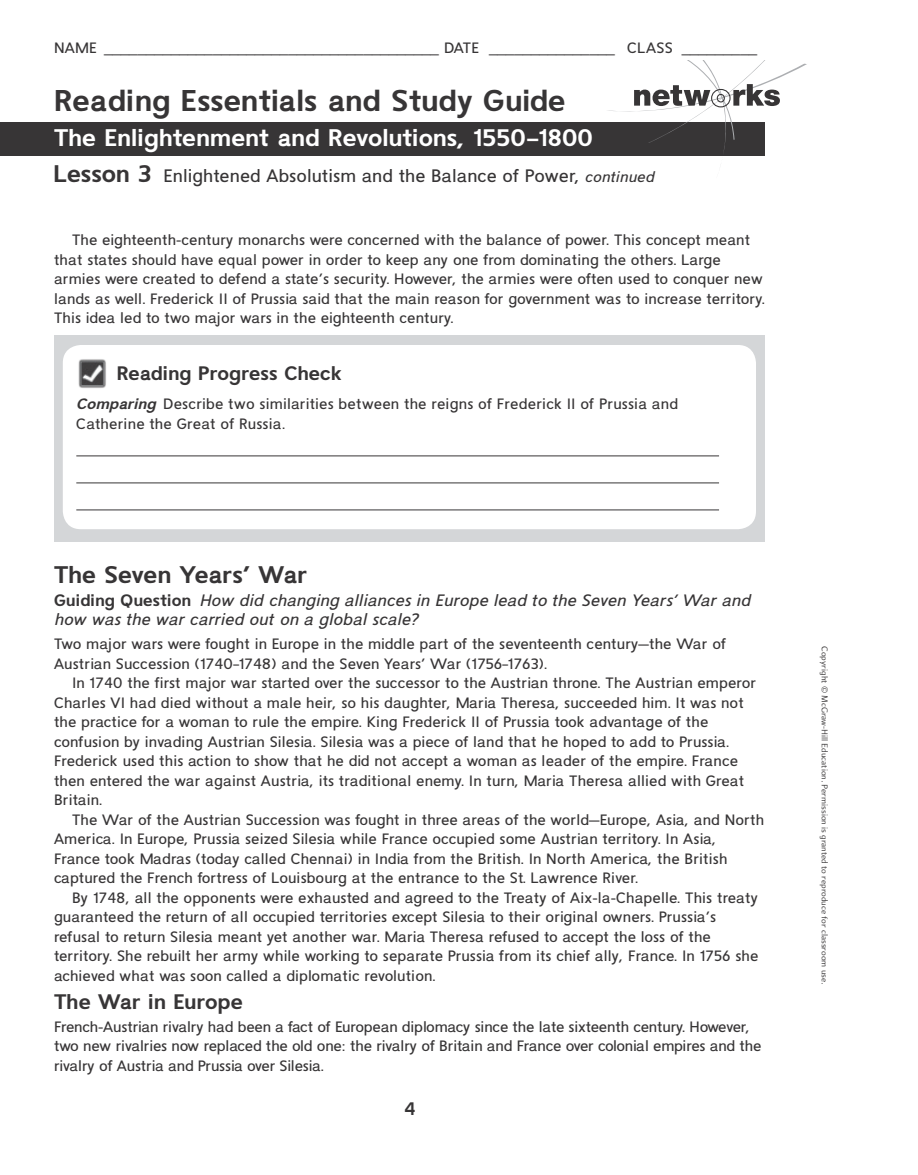
<style>
.page{position:relative;width:918px;height:1175px;background:#fff}
.page>*{position:absolute;margin:0;border:0;box-sizing:border-box;transform-origin:0 0}
.t1{font:700 30px "MH Eupperelemsans";color:#373536}
.t2{font:700 24px "MH Eupperelemsans";color:#fff}
.S_HA{font:700 24px "MH Eupperelemsans";letter-spacing:-.005em;color:#373536}
.S_HB{font:700 21px "MH Eupperelemsans";letter-spacing:-.005em;color:#373536}
.t3{font:700 19.5px "MH Eupperelemsans";letter-spacing:-.005em;color:#373536}
.S_LES_TITLE{font:18px "MH Eupperelemsans";letter-spacing:-.005em;color:#373536}
.t4{font:700 18px "MH Eupperelemsans";color:#373536}
.S_GUIDING_Q{font:italic 16.5px/19.5px "MH Eupperelemsans";letter-spacing:-.005em;color:#373536}
.S_TX_IND{font:15px/19.5px "MH Eupperelemsans";color:#373536}
.S_TX_IND-2{font:15px/19.5px "MH Eupperelemsans";letter-spacing:-.02em;color:#373536}
.t5{font:9px "Arum Sans";color:#373536}
.s1{font-weight:700;font-size:24px}
.s2{font-style:italic;font-size:15px}
.s3{font-weight:700;font-style:italic}
.s4{font-weight:700;font-style:normal}
</style>
<div class="page">
<div style="left:0;top:122px;width:765px;height:33px;background:#373536"></div>
<svg style="left:606px;top:60px;width:201px;height:96px"></svg>
<div style="left:54px;top:335px;width:711px;height:206px;background:#d4d6d8"></div>
<div style="left:63px;top:345px;width:693px;height:184px;background:#fff;border-radius:18px"></div>
<hr style="left:76px;top:455px;width:643px;height:1px;background:#373536">
<hr style="left:76px;top:482px;width:643px;height:1px;background:#373536">
<hr style="left:76px;top:509px;width:643px;height:1px;background:#373536">
<img style="left:78px;top:359px;width:28px;height:29px">
<p class="S_TX_IND" style="left:54px;top:38px;width:705px">NAME ________________________________________ DATE _______________ CLASS _________</p>
<h1 class="t1" style="left:54px;top:81px;width:513px">Reading Essentials and Study Guide</h1>
<h2 class="t2" style="left:54px;top:122px;width:540px">The Enlightenment and Revolutions, 1550–1800</h2>
<p class="S_LES_TITLE" style="left:54px;top:165px;width:602px"><span class="s1">Lesson 3</span> Enlightened Absolutism and the Balance of Power, <span class="s2">continued</span></p>
<p class="S_TX_IND" style="left:54px;top:230px;width:712px;text-indent:18px">The eighteenth-century monarchs were concerned with the balance of power. This concept meant that states should have equal power in order to keep any one from dominating the others. Large armies were created to defend a state’s security. However, the armies were often used to conquer new lands as well. Frederick II of Prussia said that the main reason for government was to increase territory.<br>This idea led to two major wars in the eighteenth century.</p>
<p class="t3" style="left:117px;top:361px;width:227px">Reading Progress Check</p>
<p class="S_TX_IND" style="left:76px;top:394px;width:604px"><span class="s3">Comparing</span> Describe two similarities between the reigns of Frederick II of Prussia and<br>Catherine the Great of Russia.</p>
<p class="S_HA" style="left:54px;top:559px;width:255px">The Seven Years’ War</p>
<p class="S_GUIDING_Q" style="left:54px;top:590px;width:698px"><span class="s4">Guiding Question</span> How did changing alliances in Europe lead to the Seven Years’ War and how was the war carried out on a global scale?</p>
<p class="S_TX_IND" style="left:54px;top:634px;width:674px">Two major wars were fought in Europe in the middle part of the seventeenth century—the War of<br>Austrian Succession (1740–1748) and the Seven Years’ War (1756–1763).</p>
<p class="S_TX_IND" style="left:54px;top:673px;width:704px;text-indent:18px">In 1740 the first major war started over the successor to the Austrian throne. The Austrian emperor Charles VI had died without a male heir, so his daughter, Maria Theresa, succeeded him. It was not the practice for a woman to rule the empire. King Frederick II of Prussia took advantage of the confusion by invading Austrian Silesia. Silesia was a piece of land that he hoped to add to Prussia.<br>Frederick used this action to show that he did not accept a woman as leader of the empire. France then entered the war against Austria, its traditional enemy. In turn, Maria Theresa allied with Great Britain.</p>
<p class="S_TX_IND" style="left:54px;top:809px;width:712px;text-indent:18px">The War of the Austrian Succession was fought in three areas of the world—Europe, Asia, and North America. In Europe, Prussia seized Silesia while France occupied some Austrian territory. In Asia, France took Madras (today called Chennai) in India from the British. In North America, the British captured the French fortress of Louisbourg at the entrance to the St. Lawrence River.</p>
<p class="S_TX_IND" style="left:54px;top:887px;width:706px;text-indent:18px">By 1748, all the opponents were exhausted and agreed to the Treaty of Aix-la-Chapelle. This treaty guaranteed the return of all occupied territories except Silesia to their original owners. Prussia’s refusal to return Silesia meant yet another war. Maria Theresa refused to accept the loss of the territory. She rebuilt her army while working to separate Prussia from its chief ally, France. In 1756 she achieved what was soon called a diplomatic revolution.</p>
<p class="S_HB" style="left:54px;top:988px;width:190px">The War in Europe</p>
<p class="S_TX_IND-2" style="left:54px;top:1016px;width:709px">French-Austrian rivalry had been a fact of European diplomacy since the late sixteenth century. However, two new rivalries now replaced the old one: the rivalry of Britain and France over colonial empires and the rivalry of Austria and Prussia over Silesia.</p>
<p class="t4" style="left:404px;top:1097px;width:13px">4</p>
<p class="t5" style="left:830px;top:646px;width:340px;rotate:90deg">Copyright © McGraw-Hill Education. Permission is granted to reproduce for classroom use.</p>
</div>
